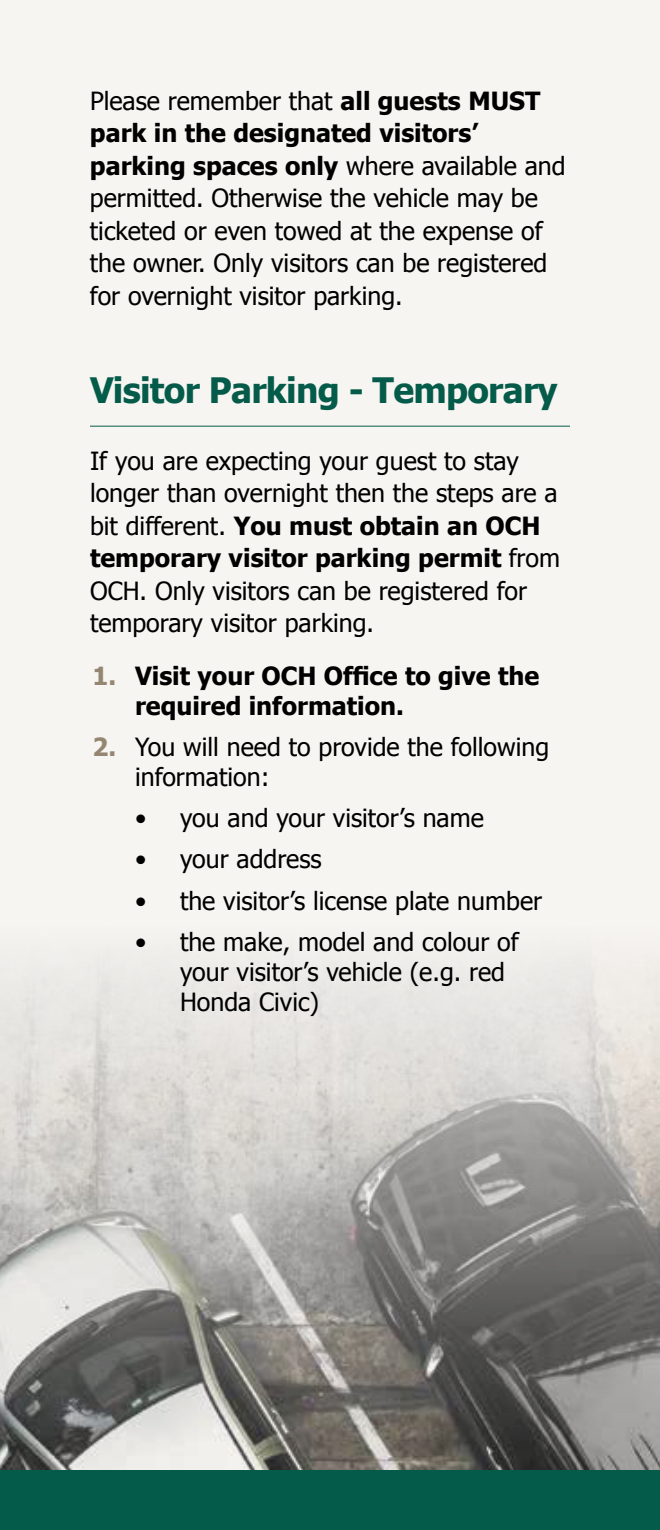
<style>
.page{position:relative;width:660px;height:1530px;background:#f7f5f2}
.page>*{position:absolute;margin:0;border:0;box-sizing:border-box;transform-origin:0 0}
.t1{font:700 35px "Tahoma";letter-spacing:-.02em;color:#055b49}
.t2{font:25px/32.5px "Tahoma";color:#000}
.t3{font:700 25px/30px "Tahoma";color:#000}
.s1{font-weight:700}
.s2{color:#948671}
.s3{font-weight:700;color:#948671}
</style>
<div class="page">
<img style="left:0;top:958px;width:660px;height:512px">
<div style="left:0;top:1470px;width:660px;height:60px;background:#055b49"></div>
<hr style="left:90px;top:426px;width:480px;height:1px;background:#055b49">
<p class="t2" style="left:90px;top:83px;width:477px">Please remember that <span class="s1">all guests MUST park in the designated visitors’ parking spaces only</span> where available and permitted. Otherwise the vehicle may be ticketed or even towed at the expense of the owner. Only visitors can be registered for overnight visitor parking.</p>
<h1 class="t1" style="left:90px;top:366px;width:469px">Visitor Parking - Temporary</h1>
<p class="t2" style="left:90px;top:443px;width:471px">If you are expecting your guest to stay longer than overnight then the steps are a bit different. <span class="s1">You must obtain an OCH temporary visitor parking permit</span> from OCH. Only visitors can be registered for temporary visitor parking.</p>
<p class="t3" style="left:135px;top:659px;width:406px;text-indent:-42px"><span class="s2">1.</span> Visit your OCH Office to give the required information.</p>
<p class="t2" style="left:135px;top:731px;width:416px;line-height:30px;text-indent:-42px"><span class="s3">2.</span> You will need to provide the following information:</p>
<p class="t2" style="left:135px;top:801px;width:350px">• you and your visitor’s name</p>
<p class="t2" style="left:135px;top:842px;width:188px">• your address</p>
<p class="t2" style="left:135px;top:883px;width:409px">• the visitor’s license plate number</p>
<p class="t2" style="left:180px;top:926px;width:340px;line-height:30px;text-indent:-45px">• the make, model and colour of your visitor’s vehicle (e.g. red<br>Honda Civic)</p>
</div>
